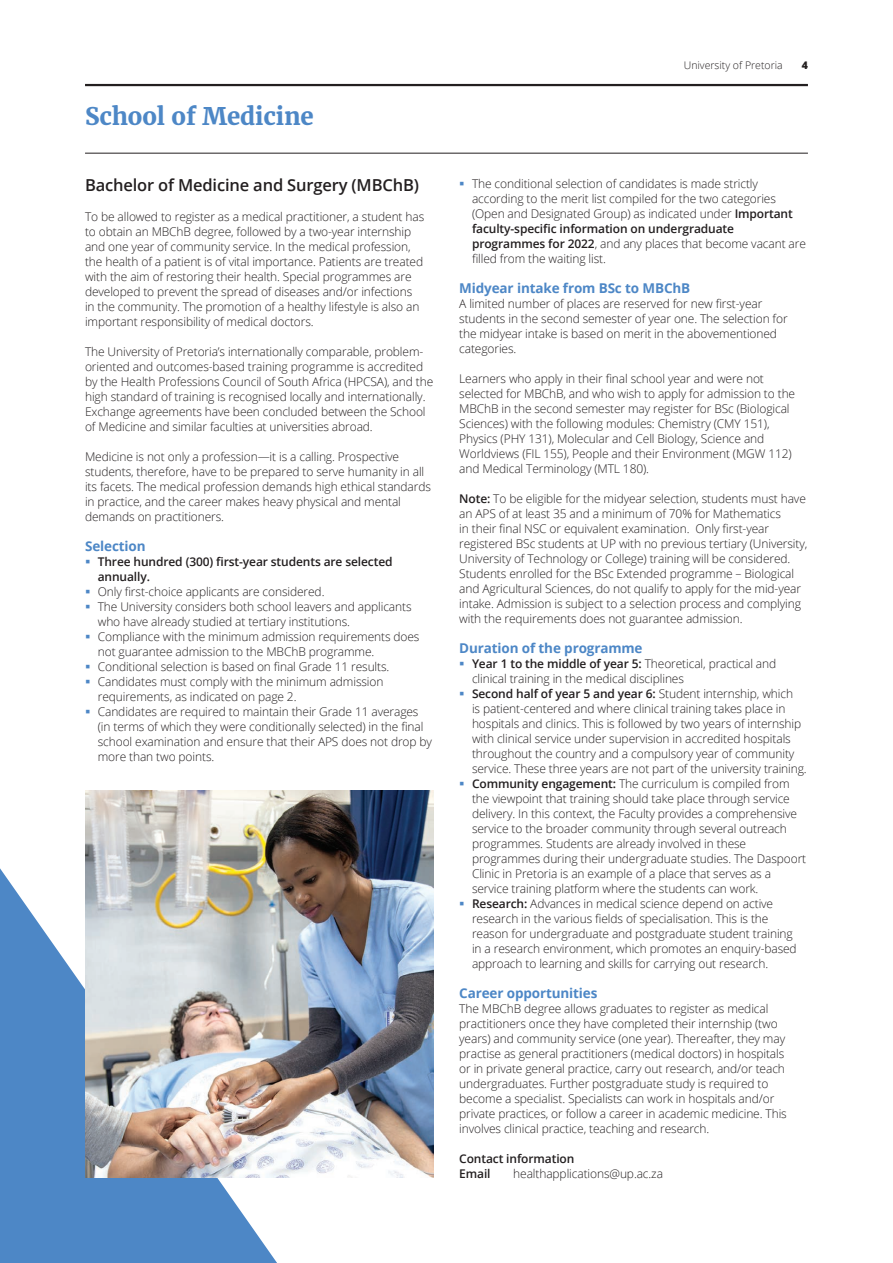
<style>
.page{position:relative;width:893px;height:1263px;background:#fff}
.page>*{position:absolute;margin:0;border:0;box-sizing:border-box;transform-origin:0 0}
.t1{font:700 24px "Merriweather";letter-spacing:-.005em;color:#4d87c6}
.t2{font:600 16.5px "Open Sans";letter-spacing:-.01em;color:#231f20}
.t3{font:700 13.5px "Open Sans";letter-spacing:-.01em;color:#4d87c6}
.t4{font:300 12px/15px "Open Sans";letter-spacing:-.01em;color:#231f20}
.t5{font:600 12px/15px "Open Sans";letter-spacing:-.01em;color:#231f20}
.t6{font:300 10.5px "Open Sans";color:#231f20}
.t7{font:800 10.5px "Open Sans";color:#231f20}
.s1{font-weight:600}
</style>
<div class="page">
<hr style="left:85px;top:84px;width:723px;height:2px;background:#231f20">
<hr style="left:85px;top:153px;width:723px;height:1px;background:#231f20">
<svg style="left:0;top:868px;width:277px;height:395px;fill:#4d87c6"></svg>
<img style="left:85px;top:791px;width:349px;height:387px">
<h1 class="t1" style="left:85px;top:101px;width:230px">School of Medicine</h1>
<h2 class="t2" style="left:85px;top:174px;width:335px">Bachelor of Medicine and Surgery (MBChB)</h2>
<p class="t4" style="left:85px;top:209px;width:341px">To be allowed to register as a medical practitioner, a student has to obtain an MBChB degree, followed by a two-year internship and one year of community service. In the medical profession, the health of a patient is of vital importance. Patients are treated with the aim of restoring their health. Special programmes are developed to prevent the spread of diseases and/or infections in the community. The promotion of a healthy lifestyle is also an important responsibility of medical doctors.</p>
<p class="t4" style="left:85px;top:344px;width:350px">The University of Pretoria’s internationally comparable, problem&shy;oriented and outcomes-based training programme is accredited by the Health Professions Council of South Africa (HPCSA), and the high standard of training is recognised locally and internationally.<br>Exchange agreements have been concluded between the School of Medicine and similar faculties at universities abroad.</p>
<p class="t4" style="left:85px;top:449px;width:347px">Medicine is not only a profession—it is a calling. Prospective students, therefore, have to be prepared to serve humanity in all its facets. The medical profession demands high ethical standards in practice, and the career makes heavy physical and mental demands on practitioners.</p>
<p class="t3" style="left:85px;top:537px;width:62px">Selection</p>
<p class="t5" style="left:98px;top:554px;width:296px">Three hundred (300) first-year students are selected annually.</p>
<p class="t4" style="left:98px;top:584px;width:336px">Only first-choice applicants are considered.<br>The University considers both school leavers and applicants who have already studied at tertiary institutions.<br>Compliance with the minimum admission requirements does not guarantee admission to the MBChB programme.<br>Conditional selection is based on final Grade 11 results.<br>Candidates must comply with the minimum admission requirements, as indicated on page 2.<br>Candidates are required to maintain their Grade 11 averages (in terms of which they were conditionally selected) in the final school examination and ensure that their APS does not drop by more than two points.</p>
<p class="t6" style="left:684px;top:58px;width:100px">University of Pretoria</p>
<p class="t7" style="left:802px;top:57px;width:8px">4</p>
<p class="t4" style="left:472px;top:176px;width:335px">The conditional selection of candidates is made strictly according to the merit list compiled for the two categories (Open and Designated Group) as indicated under <span class="s1">Important faculty-specific information on undergraduate programmes for 2022</span>, and any places that become vacant are filled from the waiting list.</p>
<p class="t3" style="left:459px;top:278px;width:233px">Midyear intake from BSc to MBChB</p>
<p class="t4" style="left:459px;top:296px;width:330px">A limited number of places are reserved for new first-year students in the second semester of year one. The selection for the midyear intake is based on merit in the abovementioned categories.</p>
<p class="t4" style="left:459px;top:371px;width:337px">Learners who apply in their final school year and were not selected for MBChB, and who wish to apply for admission to the MBChB in the second semester may register for BSc (Biological Sciences) with the following modules: Chemistry (CMY 151), Physics (PHY 131), Molecular and Cell Biology, Science and Worldviews (FIL 155), People and their Environment (MGW 112) and Medical Terminology (MTL 180).</p>
<p class="t4" style="left:459px;top:491px;width:350px"><span class="s1">Note:</span> To be eligible for the midyear selection, students must have an APS of at least 35 and a minimum of 70% for Mathematics<br>in their final NSC or equivalent examination. Only first-year registered BSc students at UP with no previous tertiary (University, University of Technology or College) training will be considered.<br>Students enrolled for the BSc Extended programme – Biological and Agricultural Sciences, do not qualify to apply for the mid-year intake. Admission is subject to a selection process and complying with the requirements does not guarantee admission.</p>
<p class="t3" style="left:459px;top:638px;width:185px">Duration of the programme</p>
<p class="t4" style="left:472px;top:656px;width:336px"><span class="s1">Year 1 to the middle of year 5:</span> Theoretical, practical and clinical training in the medical disciplines<br><span class="s1">Second half of year 5 and year 6:</span> Student internship, which<br>is patient-centered and where clinical training takes place in hospitals and clinics. This is followed by two years of internship with clinical service under supervision in accredited hospitals throughout the country and a compulsory year of community service. These three years are not part of the university training.<br><span class="s1">Community engagement:</span> The curriculum is compiled from the viewpoint that training should take place through service delivery. In this context, the Faculty provides a comprehensive service to the broader community through several outreach programmes. Students are already involved in these programmes during their undergraduate studies. The Daspoort Clinic in Pretoria is an example of a place that serves as a service training platform where the students can work.<br><span class="s1">Research:</span> Advances in medical science depend on active research in the various fields of specialisation. This is the reason for undergraduate and postgraduate student training<br>in a research environment, which promotes an enquiry-based approach to learning and skills for carrying out research.</p>
<p class="t3" style="left:459px;top:983px;width:140px">Career opportunities</p>
<p class="t4" style="left:459px;top:1001px;width:329px">The MBChB degree allows graduates to register as medical practitioners once they have completed their internship (two years) and community service (one year). Thereafter, they may practise as general practitioners (medical doctors) in hospitals or in private general practice, carry out research, and/or teach undergraduates. Further postgraduate study is required to become a specialist. Specialists can work in hospitals and/or private practices, or follow a career in academic medicine. This involves clinical practice, teaching and research.</p>
<p class="t5" style="left:459px;top:1151px;width:117px">Contact information<br>Email</p>
<p class="t4" style="left:513px;top:1166px;width:151px">healthapplications@up.ac.za</p>
</div>
